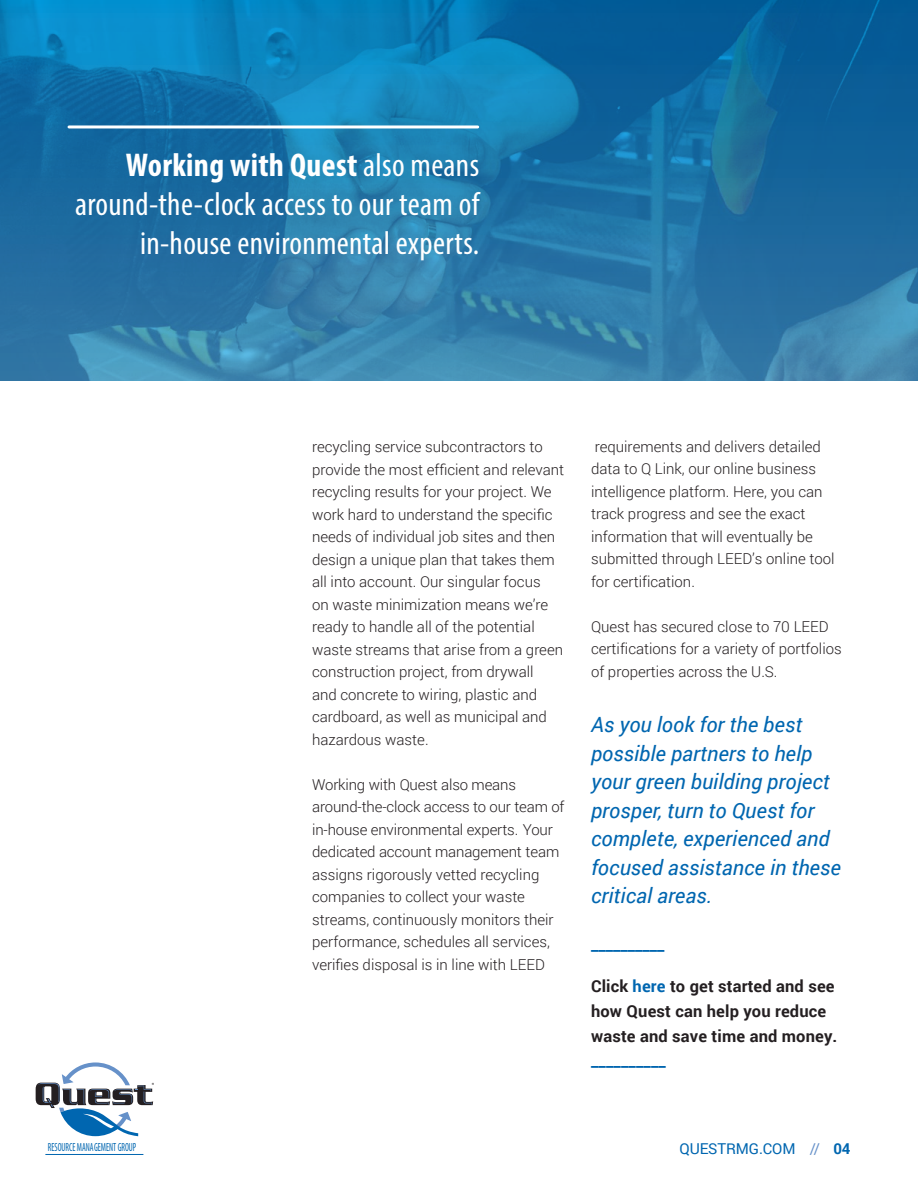
<style>
.page{position:relative;width:918px;height:1188px;background:#fff}
.page>*{position:absolute;margin:0;border:0;box-sizing:border-box;transform-origin:0 0}
.t1{font:condensed 33px/39px "Myriad Pro";letter-spacing:.01em;color:#fff;text-align:right}
.t2{font:italic 21px/28.5px "Roboto";color:#0066b0}
.t3{font:700 16.5px/24.8px "Roboto";letter-spacing:.01em;color:#241f21}
.t4{font:700 16.5px "Roboto";color:#0066b0}
.t5{font:700 16.5px "Roboto";color:#0065af}
.t6{font:300 15px/22.5px "Roboto";color:#241f21}
.t7{font:15px "Roboto";letter-spacing:-.01em;color:#0066b0}
.t8{font:condensed 11.85px "Myriad Pro";color:#0066b0;scale:.74 1}
.t9{font:6px "Myriad Pro";color:#241f21}
.s1{font-weight:700}
.s2{color:#0066b0}
.s3{color:#6691c9}
</style>
<div class="page">
<svg style="left:36px;top:1062px;width:117px;height:74px"></svg>
<hr style="left:45px;top:1154px;width:98px;height:1px;background:#0066b0">
<svg style="left:0;top:0;width:918px;height:380px;background:#1f76a9"></svg>
<hr style="left:69px;top:125px;width:409px;height:3px;background:#fff">
<h1 class="t1" style="left:75px;top:145px;width:406px"><span class="s1">Working with Quest</span> also means around-the-clock access to our team of in-house environmental experts.</h1>
<p class="t9" style="left:152px;top:1081px;width:4px">®</p>
<p class="t8" style="left:48px;top:1140px;width:121px">RESOURCE MANAGEMENT GROUP</p>
<p class="t6" style="left:312px;top:435px;width:254px">recycling service subcontractors to provide the most efficient and relevant recycling results for your project. We work hard to understand the specific needs of individual job sites and then design a unique plan that takes them all into account. Our singular focus<br>on waste minimization means we’re ready to handle all of the potential waste streams that arise from a green construction project, from drywall<br>and concrete to wiring, plastic and cardboard, as well as municipal and hazardous waste.</p>
<p class="t6" style="left:312px;top:772px;width:254px">Working with Quest also means around-the-clock access to our team of in-house environmental experts. Your dedicated account management team assigns rigorously vetted recycling companies to collect your waste streams, continuously monitors their performance, schedules all services, verifies disposal is in line with LEED</p>
<p class="t6" style="left:591px;top:435px;width:245px">requirements and delivers detailed data to Q Link, our online business intelligence platform. Here, you can track progress and see the exact information that will eventually be submitted through LEED’s online tool for certification.</p>
<p class="t6" style="left:591px;top:615px;width:252px">Quest has secured close to 70 LEED certifications for a variety of portfolios of properties across the U.S.</p>
<h2 class="t2" style="left:591px;top:710px;width:251px">As you look for the best possible partners to help your green building project prosper, turn to Quest for complete, experienced and focused assistance in these critical areas.</h2>
<p class="t4" style="left:591px;top:933px;width:75px">__________</p>
<p class="t3" style="left:591px;top:973px;width:248px">Click <span class="s2">here</span> to get started and see how Quest can help you reduce waste and save time and money.</p>
<p class="t5" style="left:591px;top:1049px;width:76px">__________</p>
<p class="t7" style="left:680px;top:1138px;width:172px">QUESTRMG.COM <span class="s3">//</span> <span class="s1">04</span></p>
</div>
